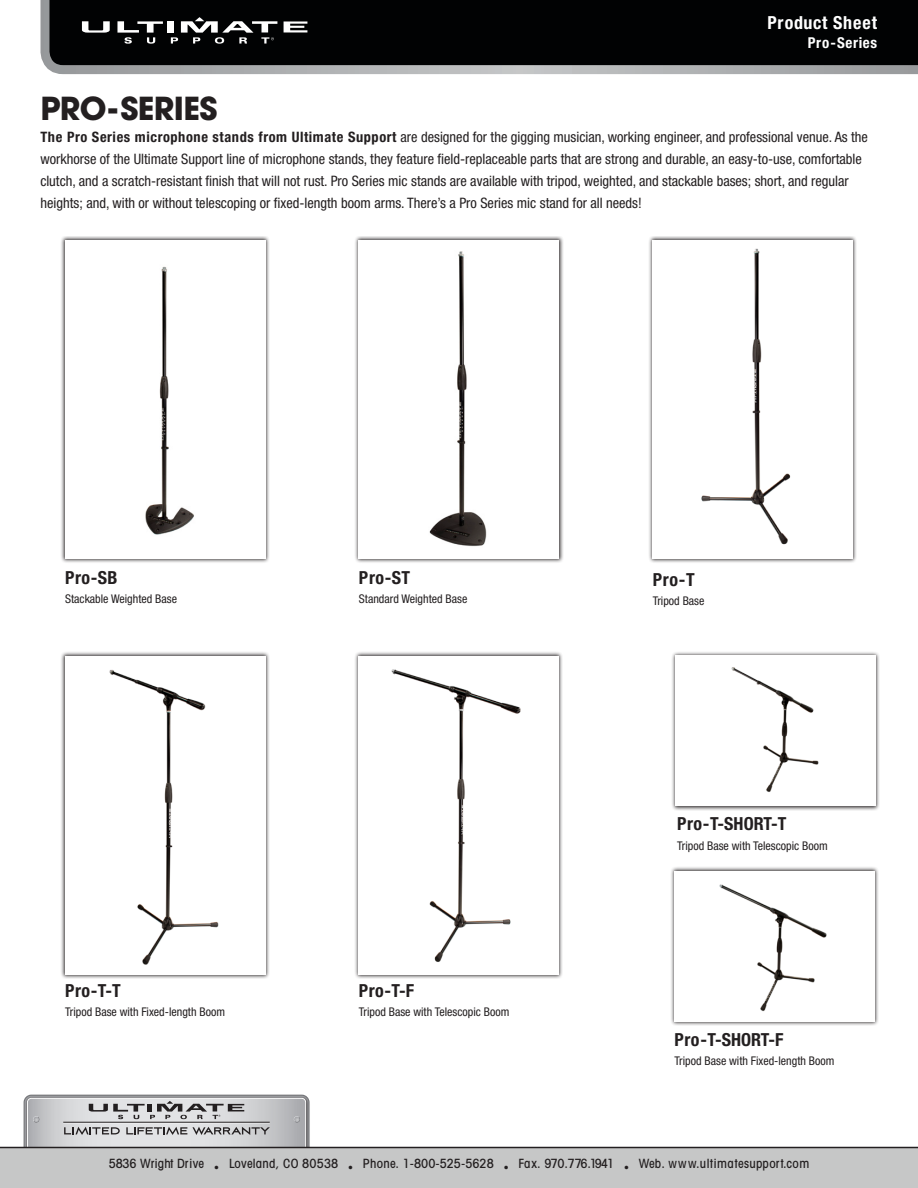
<style>
.page{position:relative;width:918px;height:1188px;background:#fff}
.page>*{position:absolute;margin:0;border:0;box-sizing:border-box;transform-origin:0 0}
.t1{font:700 31.5px "Avant Garde";letter-spacing:-.02em;color:#231f20}
.t2{font:700 condensed 18px "Helvetica Neue";letter-spacing:.02em;color:#231f20}
.t3{font:700 condensed 18px "Helvetica Neue";color:#231f20}
.t4{font:700 condensed 18px "Helvetica Neue";letter-spacing:.04em;color:#fff}
.t5{font:700 condensed 15px "Helvetica Neue";letter-spacing:.04em;color:#fff}
.t6{font:condensed 14.4px/22.2px "Helvetica Neue";color:#231f20}
.t7{font:500 condensed 12.75px "Avant Garde";letter-spacing:.02em;color:#231f20}
.t8{font:condensed 12px "Helvetica Neue";color:#231f20}
.s1{font-weight:700}
</style>
<div class="page">
<div style="left:60px;top:236px;width:210px;height:327px;background:#231f20;opacity:.94"></div>
<div style="left:65px;top:240px;width:200px;height:319px;background:#fff"></div>
<img style="left:145px;top:266px;width:49px;height:269px">
<div style="left:354px;top:236px;width:210px;height:327px;background:#231f20;opacity:.94"></div>
<div style="left:359px;top:240px;width:200px;height:319px;background:#fff"></div>
<img style="left:429px;top:251px;width:58px;height:296px">
<svg style="left:0;top:1095px;width:918px;height:93px"></svg>
<svg style="left:40px;top:0;width:878px;height:75px;background:#1c1d1e"></svg>
<div style="left:648px;top:236px;width:210px;height:327px;background:#231f20;opacity:.94"></div>
<div style="left:653px;top:240px;width:200px;height:319px;background:#fff"></div>
<img style="left:701px;top:248px;width:90px;height:297px">
<div style="left:60px;top:651px;width:210px;height:328px;background:#231f20;opacity:.94"></div>
<div style="left:65px;top:656px;width:200px;height:318px;background:#fff"></div>
<img style="left:109px;top:669px;width:110px;height:296px">
<div style="left:354px;top:651px;width:210px;height:328px;background:#231f20;opacity:.94"></div>
<div style="left:359px;top:656px;width:200px;height:318px;background:#fff"></div>
<img style="left:391px;top:669px;width:130px;height:293px">
<div style="left:671px;top:651px;width:209px;height:160px;background:#231f20;opacity:.94"></div>
<div style="left:676px;top:656px;width:200px;height:150px;background:#fff"></div>
<div style="left:670px;top:867px;width:209px;height:159px;background:#231f20;opacity:.94"></div>
<div style="left:675px;top:871px;width:200px;height:151px;background:#fff"></div>
<img style="left:719px;top:884px;width:108px;height:128px">
<img style="left:731px;top:667px;width:88px;height:125px">
<div style="left:167px;top:21px;width:7px;height:12px;background:#fff"></div>
<svg style="left:284px;top:21px;width:23px;height:11px"></svg>
<svg style="left:117px;top:21px;width:46px;height:23px"></svg>
<svg style="left:82px;top:21px;width:28px;height:12px"></svg>
<svg style="left:171px;top:17px;width:106px;height:27px"></svg>
<p class="t4" style="left:768px;top:12px;width:111px">Product Sheet</p>
<p class="t5" style="left:808px;top:34px;width:71px">Pro-Series</p>
<p class="t1" style="left:40px;top:88px;width:178px">PRO-SERIES</p>
<p class="t6" style="left:40px;top:126px;width:829px"><span class="s1">The Pro Series microphone stands from Ultimate Support</span> are designed for the gigging musician, working engineer, and professional venue. As the workhorse of the Ultimate Support line of microphone stands, they feature field-replaceable parts that are strong and durable, an easy-to-use, comfortable clutch, and a scratch-resistant finish that will not rust. Pro Series mic stands are available with tripod, weighted, and stackable bases; short, and regular heights; and, with or without telescoping or fixed-length boom arms. There’s a Pro Series mic stand for all needs!</p>
<p class="t2" style="left:65px;top:567px;width:54px">Pro-SB</p>
<p class="t2" style="left:653px;top:569px;width:44px">Pro-T</p>
<p class="t2" style="left:359px;top:567px;width:53px">Pro-ST</p>
<p class="t8" style="left:65px;top:592px;width:113px">Stackable Weighted Base</p>
<p class="t8" style="left:359px;top:592px;width:110px">Standard Weighted Base</p>
<p class="t8" style="left:653px;top:594px;width:53px">Tripod Base</p>
<p class="t3" style="left:677px;top:813px;width:111px">Pro-T-SHORT-T</p>
<p class="t2" style="left:65px;top:980px;width:57px">Pro-T-T</p>
<p class="t8" style="left:65px;top:1005px;width:161px">Tripod Base with Fixed-length Boom</p>
<p class="t2" style="left:359px;top:980px;width:57px">Pro-T-F</p>
<p class="t8" style="left:359px;top:1005px;width:152px">Tripod Base with Telescopic Boom</p>
<p class="t8" style="left:677px;top:839px;width:152px">Tripod Base with Telescopic Boom</p>
<p class="t3" style="left:675px;top:1029px;width:110px">Pro-T-SHORT-F</p>
<p class="t8" style="left:675px;top:1054px;width:161px">Tripod Base with Fixed-length Boom</p>
<p class="t7" style="left:109px;top:1156px;width:702px">5836 Wright Drive <sub>•</sub> Loveland, CO 80538 <sub>•</sub> Phone. 1-800-525-5628 <sub>•</sub> Fax. 970.776.1941 <sub>•</sub> Web. www.ultimatesupport.com</p>
</div>
